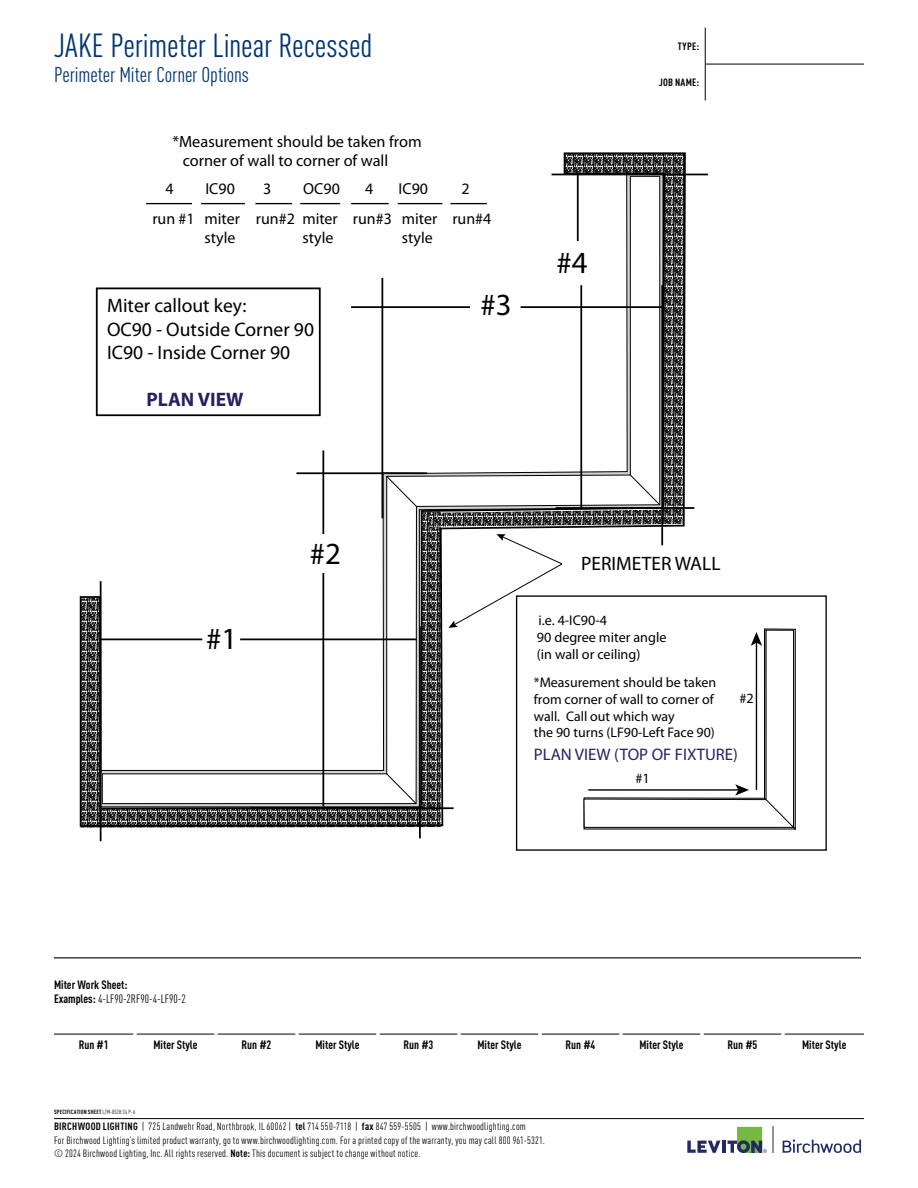
<style>
.page{position:relative;width:918px;height:1188px;background:#fff}
.page>*{position:absolute;margin:0;border:0;box-sizing:border-box;transform-origin:0 0}
.t1{font:condensed 33px "DINOT";color:#003573}
.t2{font:30.9px "Myriad Pro";color:#000}
.t3{font:condensed 21px "DINOT";letter-spacing:-.005em;color:#003573}
.t4{font:19.5px/23.5px "Myriad Pro";color:#000}
.t5{font:700 19.5px "Myriad Pro";color:#262262}
.t6{font:16.8px "Myriad Pro";color:#262262}
.t7{font:16.35px/19.5px "Myriad Pro";color:#000}
.t8{font:15.9px/19.2px "Myriad Pro";color:#000}
.t9{font:14.1px/17px "Myriad Pro";color:#000}
.t10{font:13.95px/16.8px "Myriad Pro";color:#000}
.t11{font:700 condensed 12px/14.4px "DINOT";color:#000}
.t12{font:condensed 10.5px/13.5px "DINOT";letter-spacing:.025em;color:#000}
.t13{font:700 condensed 10.5px "DINOT";letter-spacing:.025em;color:#000}
.t14{font:700 condensed 6px "DINOT";letter-spacing:.03em;color:#000}
.s1{font-weight:400}
.s2{font-weight:700}
</style>
<div class="page">
<svg style="left:583px;top:628px;width:213px;height:202px"></svg>
<hr style="left:552px;top:174px;width:156px;height:1px;background:#000">
<hr style="left:556px;top:507px;width:138px;height:2px;background:#000">
<hr style="left:419px;top:626px;width:2px;height:212px;background:#000">
<svg style="left:79px;top:152px;width:608px;height:676px"></svg>
<hr style="left:100px;top:581px;width:2px;height:260px;background:#000">
<hr style="left:54px;top:1034px;width:80px;height:1px;background:#000">
<hr style="left:136px;top:1034px;width:78px;height:1px;background:#000">
<hr style="left:218px;top:1034px;width:78px;height:1px;background:#000">
<hr style="left:298px;top:1034px;width:78px;height:1px;background:#000">
<hr style="left:380px;top:1034px;width:78px;height:1px;background:#000">
<hr style="left:460px;top:1034px;width:78px;height:1px;background:#000">
<hr style="left:542px;top:1034px;width:78px;height:1px;background:#000">
<hr style="left:622px;top:1034px;width:78px;height:1px;background:#000">
<hr style="left:704px;top:1034px;width:78px;height:1px;background:#000">
<hr style="left:784px;top:1034px;width:80px;height:1px;background:#000">
<hr style="left:54px;top:957px;width:807px;height:1px;background:#000">
<hr style="left:54px;top:1118px;width:810px;height:1px;background:#000">
<svg style="left:783px;top:1140px;width:78px;height:13px"></svg>
<svg style="left:687px;top:1127px;width:86px;height:26px"></svg>
<hr style="left:705px;top:28px;width:1px;height:36px;background:#000">
<hr style="left:705px;top:64px;width:1px;height:36px;background:#000">
<hr style="left:705px;top:64px;width:159px;height:1px;background:#000">
<h1 class="t1" style="left:54px;top:26px;width:320px">JAKE Perimeter Linear Recessed</h1>
<h3 class="t3" style="left:54px;top:62px;width:196px">Perimeter Miter Corner Options</h3>
<h3 class="t7" style="left:183px;top:131px;width:240px;text-indent:-10px">*Measurement should be taken from corner of wall to corner of wall</h3>
<h3 class="t8" style="left:165px;top:179px;width:10px">4</h3>
<h3 class="t8" style="left:205px;top:179px;width:31px">IC90</h3>
<h3 class="t8" style="left:263px;top:179px;width:10px">3</h3>
<h3 class="t8" style="left:303px;top:179px;width:38px">OC90</h3>
<h3 class="t8" style="left:365px;top:179px;width:10px">4</h3>
<h3 class="t8" style="left:399px;top:179px;width:31px">IC90</h3>
<h3 class="t8" style="left:461px;top:179px;width:10px">2</h3>
<h3 class="t8" style="left:205px;top:208px;width:288px;text-indent:-52px">run #1 miter run#2 miter run#3 miter run#4 style</h3>
<h3 class="t8" style="left:302px;top:228px;width:33px">style</h3>
<h3 class="t8" style="left:402px;top:228px;width:33px">style</h3>
<h3 class="t4" style="left:107px;top:293px;width:208px">Miter callout key:<br>OC90 - Outside Corner 90<br>IC90 - Inside Corner 90</h3>
<h3 class="t5" style="left:147px;top:387px;width:99px">PLAN VIEW</h3>
<h2 class="t2" style="left:480px;top:285px;width:33px">#3</h2>
<h2 class="t2" style="left:557px;top:243px;width:33px">#4</h2>
<p class="t13" style="left:678px;top:40px;width:23px">TYPE:</p>
<p class="t13" style="left:659px;top:76px;width:42px">JOB NAME:</p>
<h2 class="t2" style="left:206px;top:620px;width:33px">#1</h2>
<h2 class="t2" style="left:310px;top:534px;width:33px">#2</h2>
<h3 class="t4" style="left:581px;top:551px;width:141px">PERIMETER WALL</h3>
<h3 class="t9" style="left:539px;top:612px;width:70px">i.e. 4-IC90-4</h3>
<h3 class="t9" style="left:537px;top:629px;width:131px">90 degree miter angle (in wall or ceiling)</h3>
<h3 class="t10" style="left:534px;top:674px;width:184px">*Measurement should be taken from corner of wall to corner of wall. Call out which way<br>the 90 turns (LF90-Left Face 90)</h3>
<h3 class="t9" style="left:739px;top:690px;width:16px">#2</h3>
<h3 class="t6" style="left:534px;top:744px;width:205px">PLAN VIEW (TOP OF FIXTURE)</h3>
<h3 class="t9" style="left:636px;top:770px;width:16px">#1</h3>
<p class="t11" style="left:54px;top:977px;width:133px">Miter Work Sheet:<br>Examples: <span class="s1">4-LF90-2RF90-4-LF90-2</span></p>
<p class="t11" style="left:79px;top:1038px;width:31px">Run #1</p>
<p class="t11" style="left:153px;top:1038px;width:46px">Miter Style</p>
<p class="t11" style="left:242px;top:1038px;width:31px">Run #2</p>
<p class="t11" style="left:315px;top:1038px;width:46px">Miter Style</p>
<p class="t11" style="left:404px;top:1038px;width:31px">Run #3</p>
<p class="t11" style="left:477px;top:1038px;width:46px">Miter Style</p>
<p class="t11" style="left:566px;top:1038px;width:31px">Run #4</p>
<p class="t11" style="left:639px;top:1038px;width:46px">Miter Style</p>
<p class="t11" style="left:728px;top:1038px;width:31px">Run #5</p>
<p class="t11" style="left:802px;top:1038px;width:46px">Miter Style</p>
<p class="t14" style="left:54px;top:1108px;width:83px">SPECIFICATION SHEET <span class="s1">L/M-0528:24 P-6</span></p>
<p class="t12" style="left:54px;top:1120px;width:493px"><span class="s2">BIRCHWOOD LIGHTING</span> | 725 Landwehr Road, Northbrook, IL 60062 | <span class="s2">tel</span> 714 550-7118 | <span class="s2">fax</span> 847 559-5505 | www.birchwoodlighting.com<br>For Birchwood Lighting’s limited product warranty, go to www.birchwoodlighting.com. For a printed copy of the warranty, you may call 800 961-5321. © 2024 Birchwood Lighting, Inc. All rights reserved. <span class="s2">Note:</span> This document is subject to change without notice.</p>
</div>
